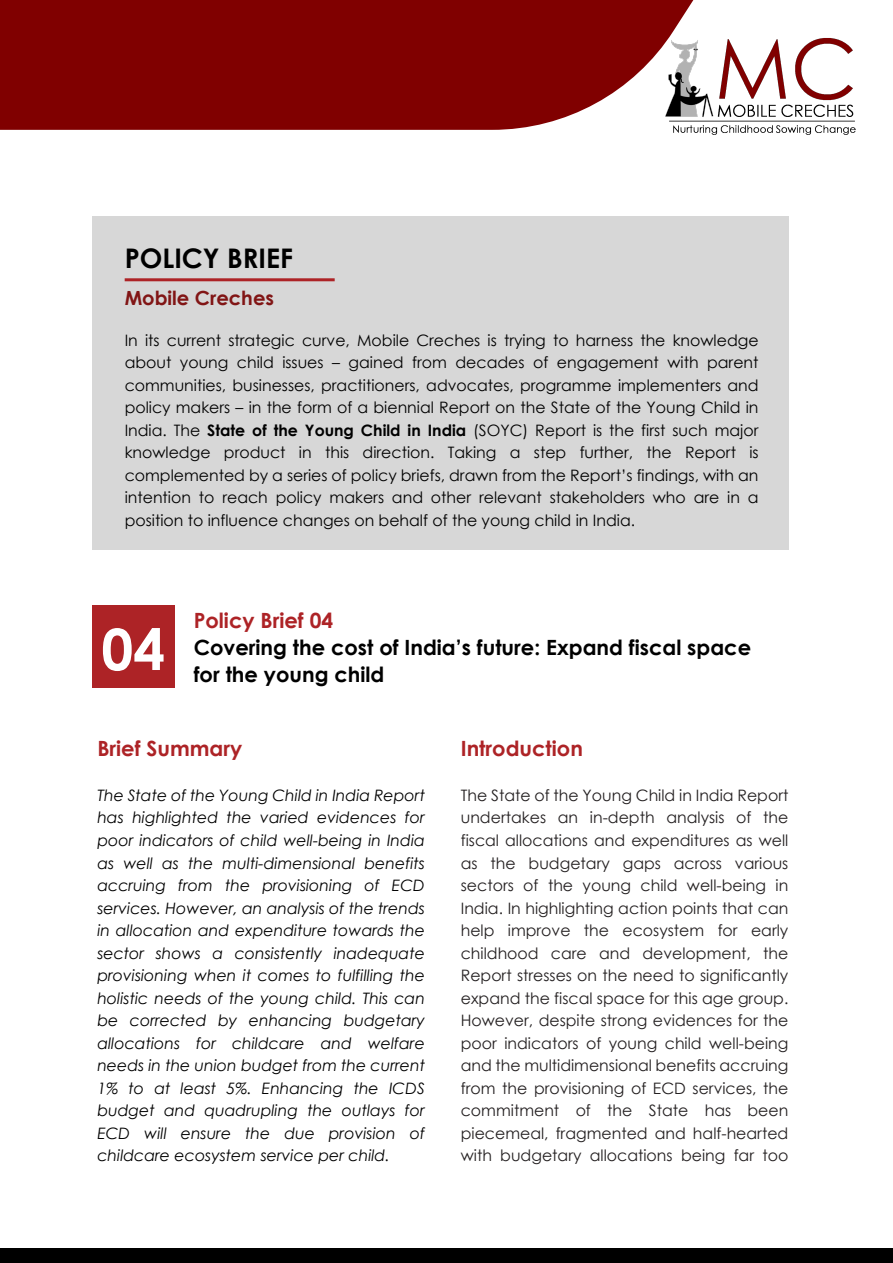
<style>
.page{position:relative;width:893px;height:1263px;background:#fff}
.page>*{position:absolute;margin:0;border:0;box-sizing:border-box;transform-origin:0 0}
.t1{font:700 57px "Century Gothic";color:#fff}
.t2{font:700 27px "Century Gothic";color:#000}
.t3{font:700 21px/27px "Century Gothic";color:#000}
.t4{font:700 21px "Century Gothic";color:#ad2326}
.t5{font:700 19.5px "Century Gothic";color:#811515}
.t6{font:15.75px/22.5px "Century Gothic";color:#231f20;text-align:justify}
.t7{font:15.75px/22.5px "Century Gothic";color:#000;text-align:justify}
.t8{font:italic 15.75px/22.5px "Century Gothic";color:#000;text-align:justify}
.s1{font-weight:700}
</style>
<div class="page">
<div style="left:0;top:1249px;width:893px;height:14px;background:#000"></div>
<img style="left:673px;top:38px;width:183px;height:97px">
<svg style="left:0;top:0;width:693px;height:130px;background:#881212"></svg>
<div style="left:92px;top:216px;width:696px;height:334px;background:#d7d7d7"></div>
<hr style="left:125px;top:278px;width:210px;height:3px;background:#ad2326">
<div style="left:92px;top:605px;width:83px;height:83px;background:#ad2326"></div>
<h2 class="t2" style="left:125px;top:237px;width:170px">POLICY BRIEF</h2>
<p class="t5" style="left:125px;top:283px;width:151px">Mobile Creches</p>
<p class="t7" style="left:125px;top:329px;width:635px">In its current strategic curve, Mobile Creches is trying to harness the knowledge about young child issues – gained from decades of engagement with parent communities, businesses, practitioners, advocates, programme implementers and policy makers – in the form of a biennial Report on the State of the Young Child in India. The <span class="s1">State of the Young Child in India</span> (SOYC) Report is the first such major knowledge product in this direction. Taking a step further, the Report is complemented by a series of policy briefs, drawn from the Report’s findings, with an intention to reach policy makers and other relevant stakeholders who are in a position to influence changes on behalf of the young child in India.</p>
<h1 class="t1" style="left:101px;top:606px;width:65px">04</h1>
<h3 class="t4" style="left:194px;top:604px;width:141px">Policy Brief 04</h3>
<h3 class="t3" style="left:194px;top:633px;width:559px">Covering the cost of India’s future: Expand fiscal space for the young child</h3>
<h3 class="t4" style="left:97px;top:732px;width:146px">Brief Summary</h3>
<p class="t8" style="left:97px;top:784px;width:329px">The State of the Young Child in India Report has highlighted the varied evidences for poor indicators of child well-being in India as well as the multi-dimensional benefits accruing from the provisioning of ECD services. However, an analysis of the trends in allocation and expenditure towards the sector shows a consistently inadequate provisioning when it comes to fulfilling the holistic needs of the young child. This can be corrected by enhancing budgetary allocations for childcare and welfare needs in the union budget from the current 1% to at least 5%. Enhancing the ICDS budget and quadrupling the outlays for ECD will ensure the due provision of childcare ecosystem service per child.</p>
<h3 class="t4" style="left:461px;top:732px;width:124px">Introduction</h3>
<p class="t6" style="left:461px;top:784px;width:329px">The State of the Young Child in India Report undertakes an in-depth analysis of the fiscal allocations and expenditures as well as the budgetary gaps across various sectors of the young child well-being in India. In highlighting action points that can help improve the ecosystem for early childhood care and development, the Report stresses on the need to significantly expand the fiscal space for this age group.<br>However, despite strong evidences for the poor indicators of young child well-being and the multidimensional benefits accruing from the provisioning of ECD services, the commitment of the State has been piecemeal, fragmented and half-hearted with budgetary allocations being far too</p>
</div>
